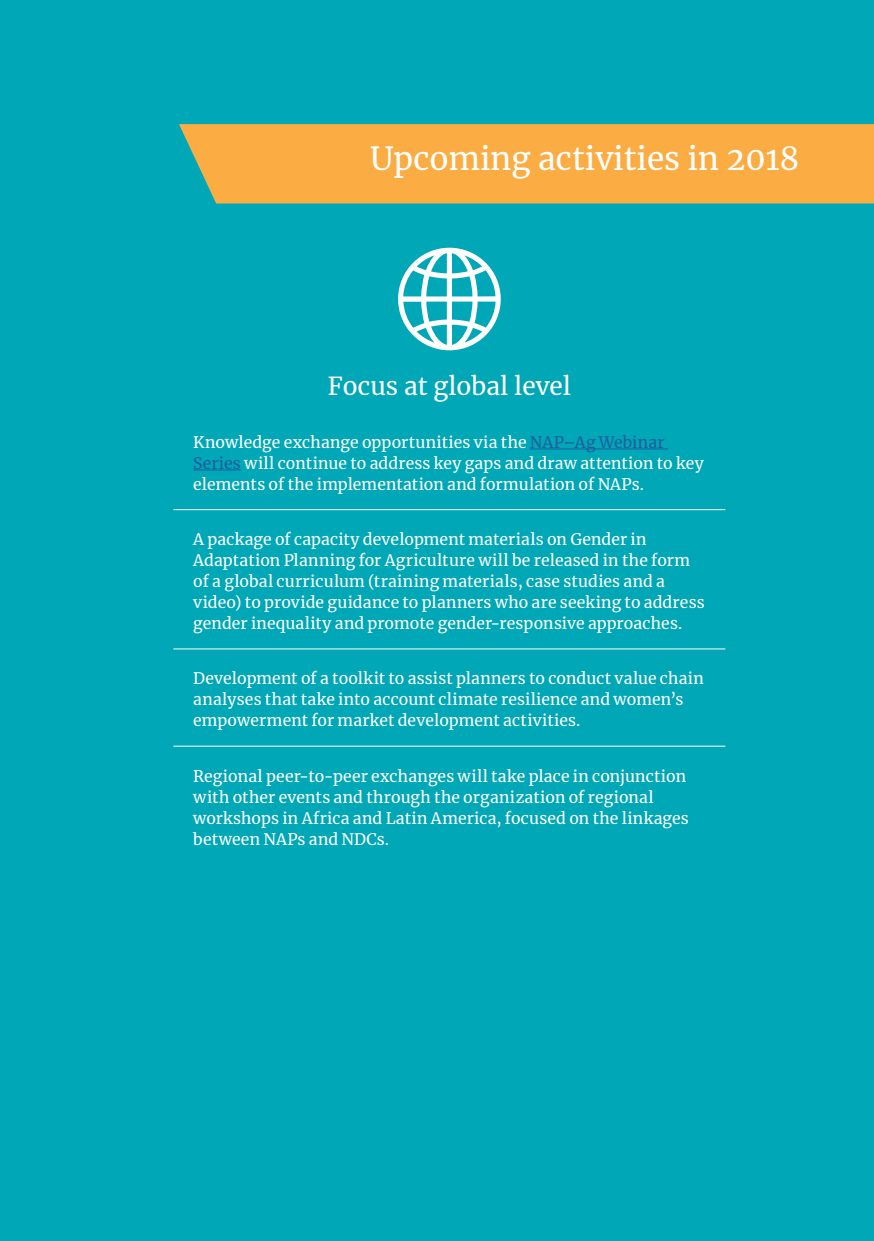
<style>
.page{position:relative;width:874px;height:1241px;background:#fff}
.page>*{position:absolute;margin:0;border:0;box-sizing:border-box;transform-origin:0 0}
.t1{font:31.5px "Merriweather";color:#fff}
.t2{font:24.5px "Merriweather";color:#fff}
.bulleted_list_-_tabl{font:15.75px/21px "Merriweather";letter-spacing:.01em;color:#fff}
.s1{color:#215e9e}
</style>
<div class="page">
<div style="left:0;top:0;width:873px;height:1240px;background:#00a7b6"></div>
<svg style="left:398px;top:248px;width:102px;height:102px"></svg>
<div style="left:179px;top:124px;width:694px;height:79px;background:#fbac42"></div>
<hr style="left:173px;top:509px;width:552px;height:1px;background:#fff">
<hr style="left:173px;top:648px;width:552px;height:1px;background:#fff">
<hr style="left:173px;top:745px;width:552px;height:1px;background:#fff">
<hr style="left:529px;top:448px;width:138px;height:1px;background:#215e9e">
<hr style="left:193px;top:469px;width:48px;height:1px;background:#215e9e">
<h1 class="t1" style="left:370px;top:136px;width:430px">Upcoming activities in 2018</h1>
<h2 class="t2" style="left:327px;top:369px;width:245px">Focus at global level</h2>
<p class="bulleted_list_-_tabl" style="left:193px;top:431px;width:511px">Knowledge exchange opportunities via the <span class="s1">NAP–Ag Webinar<br>Series</span> will continue to address key gaps and draw attention to key elements of the implementation and formulation of NAPs.</p>
<p class="bulleted_list_-_tabl" style="left:193px;top:528px;width:512px">A package of capacity development materials on Gender in Adaptation Planning for Agriculture will be released in the form of a global curriculum (training materials, case studies and a video) to provide guidance to planners who are seeking to address gender inequality and promote gender-responsive approaches.</p>
<p class="bulleted_list_-_tabl" style="left:193px;top:667px;width:512px">Development of a toolkit to assist planners to conduct value chain analyses that take into account climate resilience and women’s empowerment for market development activities.</p>
<p class="bulleted_list_-_tabl" style="left:193px;top:764px;width:497px">Regional peer-to-peer exchanges will take place in conjunction with other events and through the organization of regional workshops in Africa and Latin America, focused on the linkages between NAPs and NDCs.</p>
</div>
